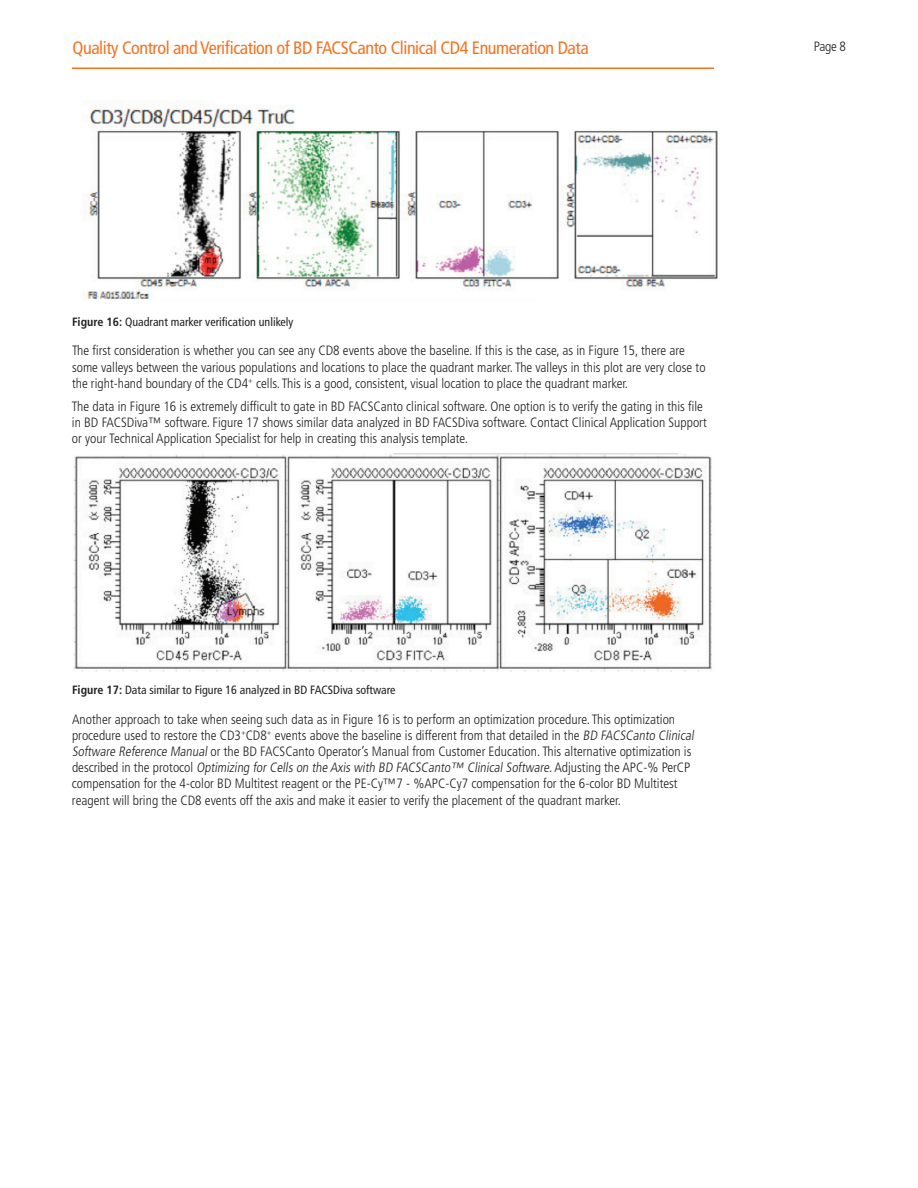
<style>
.page{position:relative;width:918px;height:1188px;background:#fff}
.page>*{position:absolute;margin:0;border:0;box-sizing:border-box;transform-origin:0 0}
.t1{font:condensed 18px "Frutiger";letter-spacing:-.025em;color:#f47321}
.t2{font:300 condensed 13.5px/16.2px "Frutiger";color:#231f20}
.t3{font:condensed 12px "Frutiger";color:#231f20}
.s1{font-weight:700}
</style>
<div class="page">
<hr style="left:72px;top:68px;width:642px;height:1px;background:#f47321">
<img style="left:87px;top:101px;width:631px;height:199px">
<img style="left:73px;top:453px;width:639px;height:219px">
<h1 class="t1" style="left:73px;top:37px;width:518px">Quality Control and Verification of BD FACSCanto Clinical CD4 Enumeration Data</h1>
<p class="t2" style="left:814px;top:38px;width:34px">Page 8</p>
<p class="t3" style="left:72px;top:315px;width:223px"><span class="s1">Figure 16:</span> Quadrant marker verification unlikely</p>
<p class="t2" style="left:72px;top:343px;width:635px">The first consideration is whether you can see any CD8 events above the baseline. If this is the case, as in Figure 15, there are some valleys between the various populations and locations to place the quadrant marker. The valleys in this plot are very close to the right-hand boundary of the CD4<sup>+</sup> cells. This is a good, consistent, visual location to place the quadrant marker.</p>
<p class="t2" style="left:72px;top:398px;width:636px">The data in Figure 16 is extremely difficult to gate in BD FACSCanto clinical software. One option is to verify the gating in this file in BD FACSDiva™ software. Figure 17 shows similar data analyzed in BD FACSDiva software. Contact Clinical Application Support or your Technical Application Specialist for help in creating this analysis template.</p>
<p class="t3" style="left:72px;top:683px;width:325px"><span class="s1">Figure 17:</span> Data similar to Figure 16 analyzed in BD FACSDiva software</p>
<p class="t2" style="left:72px;top:711px;width:626px">Another approach to take when seeing such data as in Figure 16 is to perform an optimization procedure. This optimization procedure used to restore the CD3<sup>+</sup>CD8<sup>+</sup> events above the baseline is different from that detailed in the BD FACSCanto Clinical Software Reference Manualor the BD FACSCanto Operator’s Manual from Customer Education. This alternative optimization is described in the protocol Optimizing for Cells on theAxis with BD FACSCanto™ Clinical Software. Adjusting the APC-% PerCP compensation for the 4-color BD Multitest reagent or the PE-Cy™7 - %APC-Cy7 compensation for the 6-color BD Multitest reagent will bring the CD8 events off the axis and make it easier to verify the placement of the quadrant marker.</p>
</div>
